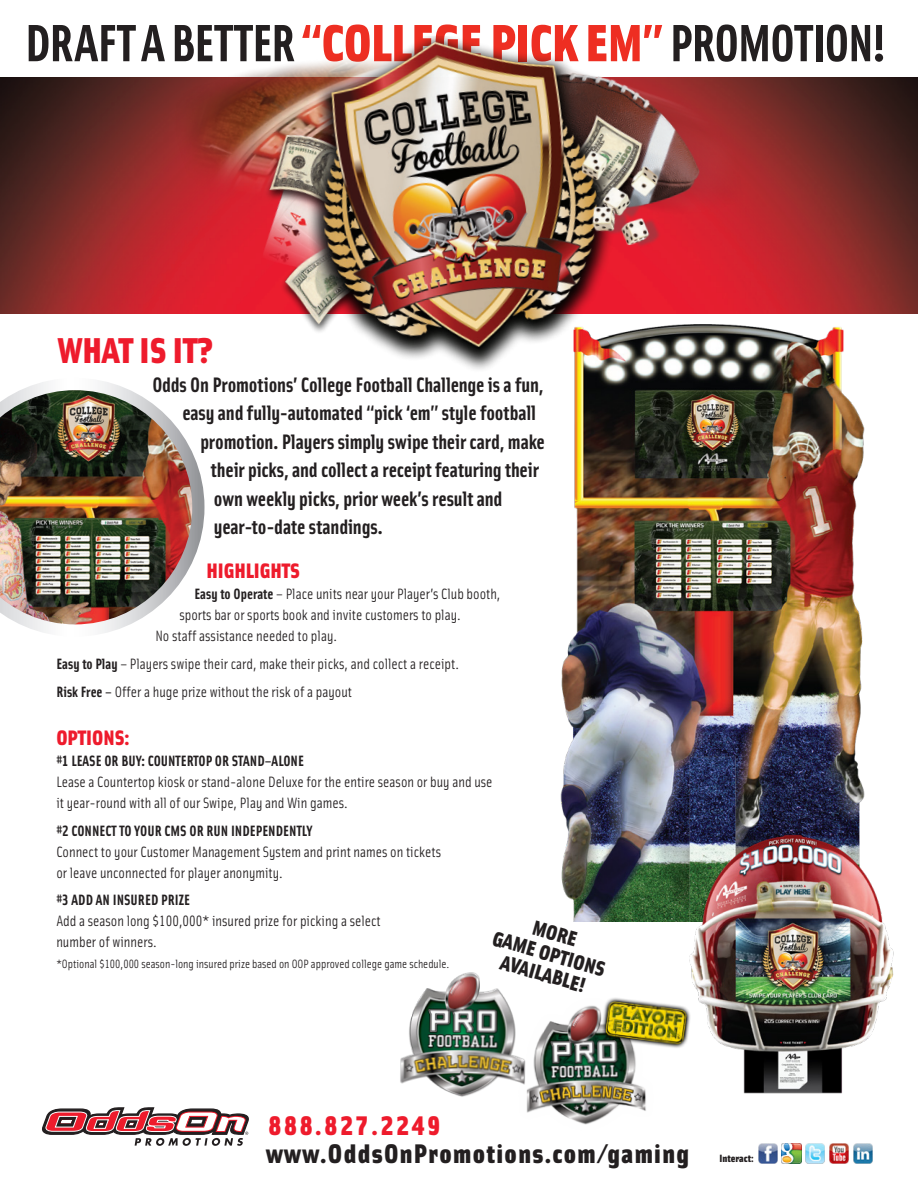
<style>
.page{position:relative;width:918px;height:1188px;background:#fff}
.page>*{position:absolute;margin:0;border:0;box-sizing:border-box;transform-origin:0 0}
.t1{font:52.5px "Solex Bold Lining";letter-spacing:-.02em;color:#231f20}
._24pt_Solex_Blk_Head{font:36px "Solex Black Lining";color:#ee1b2c}
.t2{font:27px "Solex Black Lining";letter-spacing:.05em;color:#231f20}
.t3{font:27px "Solex Black Lining";letter-spacing:.1em;color:#ee1b2c}
.t4{font:21px "Solex Bold Lining";letter-spacing:-.01em;color:#231f20}
.Highlight_Initial_Pa{font:900 21px/21px "Solex";color:#231f20;text-align:center}
.Highlight_Initial_Pa-2{font:900 21px "Solex";color:#ee1b2c}
.Highlight_Basic{font:900 21px "Solex";color:#ee1b2c}
.Highlight_Basic-2{font:15px/21px "Solex Regular Lining";color:#231f20}
.Highlight_Basic-3{font:15px "Solex";color:#231f20}
.t5{font:12px "Solex Regular Lining";color:#231f20}
.t6{font:10.5px "Solex Black Lining";color:#231f20}
.s1{font-family:"Solex Black Lining";color:#ee2e22}
.s2{font-family:"Solex";font-weight:700}
.s3{font-weight:700}
.s4{font-family:"Solex Regular Lining"}
.s5{font-family:"Solex";font-weight:500}
.s6{font-family:"Solex Bold Lining"}
</style>
<div class="page">
<svg style="left:42px;top:1107px;width:207px;height:39px"></svg>
<img style="left:758px;top:1144px;width:19px;height:19px">
<img style="left:782px;top:1144px;width:19px;height:19px">
<img style="left:806px;top:1144px;width:19px;height:19px">
<img style="left:829px;top:1144px;width:20px;height:19px">
<img style="left:853px;top:1144px;width:20px;height:19px">
<img style="left:0;top:77px;width:918px;height:237px">
<img style="left:560px;top:327px;width:305px;height:594px">
<img style="left:674px;top:833px;width:220px;height:261px">
<img style="left:526px;top:991px;width:170px;height:134px">
<img style="left:400px;top:972px;width:129px;height:128px">
<img style="left:0;top:381px;width:205px;height:253px">
<img style="left:169px;top:36px;width:593px;height:377px">
<p class="t1" style="left:25px;top:9px;width:863px">DRAFT A BETTER <span class="s1">“COLLEGE PICK EM”</span> PROMOTION!</p>
<p class="_24pt_Solex_Blk_Head" style="left:58px;top:325px;width:157px">WHAT IS IT?</p>
<p class="t4" style="left:152px;top:371px;width:393px">Odds On Promotions’ College Football Challenge is a fun,</p>
<p class="t4" style="left:182px;top:399px;width:356px">easy and fully-automated “pick ‘em” style football</p>
<p class="t4" style="left:200px;top:428px;width:346px">promotion. Players simply swipe their card, make</p>
<p class="t4" style="left:211px;top:456px;width:330px">their picks, and collect a receipt featuring their</p>
<p class="t4" style="left:214px;top:485px;width:290px">own weekly picks, prior week’s result and</p>
<p class="t4" style="left:214px;top:513px;width:170px">year-to-date standings.</p>
<p class="Highlight_Initial_Pa-2" style="left:206px;top:556px;width:95px">HIGHLIGHTS</p>
<p class="Highlight_Basic-2" style="left:194px;top:583px;width:308px"><span class="s2">Easy to Operate</span> – Place units near your Player’s Club booth,</p>
<p class="Highlight_Basic-2" style="left:179px;top:604px;width:283px">sports bar or sports book and invite customers to play.</p>
<p class="Highlight_Basic-2" style="left:155px;top:625px;width:183px">No staff assistance needed to play.</p>
<p class="Highlight_Basic-3" style="left:56px;top:654px;width:404px"><span class="s3">Easy to Play</span> <span class="s4">–</span> Players swipe their card, make their picks, and collect a receipt.</p>
<p class="Highlight_Basic-2" style="left:56px;top:681px;width:297px"><span class="s2">Risk Free</span> <span class="s5">–</span> Offer a huge prize without the risk of a payout</p>
<p class="Highlight_Basic" style="left:56px;top:723px;width:75px">OPTIONS:</p>
<p class="Highlight_Basic-2" style="left:56px;top:750px;width:438px"><span class="s6">#1 LEASE OR BUY: COUNTERTOP OR STAND–ALONE<br></span>Lease a Countertop kiosk or stand-alone Deluxe for the entire season or buy and use it year-round with all of our Swipe, Play and Win games.</p>
<p class="Highlight_Basic-2" style="left:56px;top:819px;width:386px"><span class="s6">#2 CONNECT TO YOUR CMS OR RUN INDEPENDENTLY<br></span>Connect to your Customer Management System and print names on tickets or leave unconnected for player anonymity.</p>
<p class="Highlight_Basic-2" style="left:56px;top:889px;width:326px"><span class="s6">#3 ADD AN INSURED PRIZE<br></span>Add a season long $100,000* insured prize for picking a select number of winners.</p>
<p class="t5" style="left:56px;top:956px;width:395px">*Optional $100,000 season-long insured prize based on OOP approved college game schedule.</p>
<p class="Highlight_Initial_Pa" style="left:536px;top:916px;width:47px;rotate:16deg">MORE</p>
<p class="Highlight_Initial_Pa" style="left:497px;top:926px;width:118px;rotate:16deg">GAME OPTIONS<br>AVAILABLE!</p>
<h3 class="t3" style="left:268px;top:1107px;width:174px">888.827.2249</h3>
<h3 class="t2" style="left:266px;top:1135px;width:424px">www.OddsOnPromotions.com/gaming</h3>
<p class="t6" style="left:719px;top:1151px;width:36px">Interact:</p>
</div>
